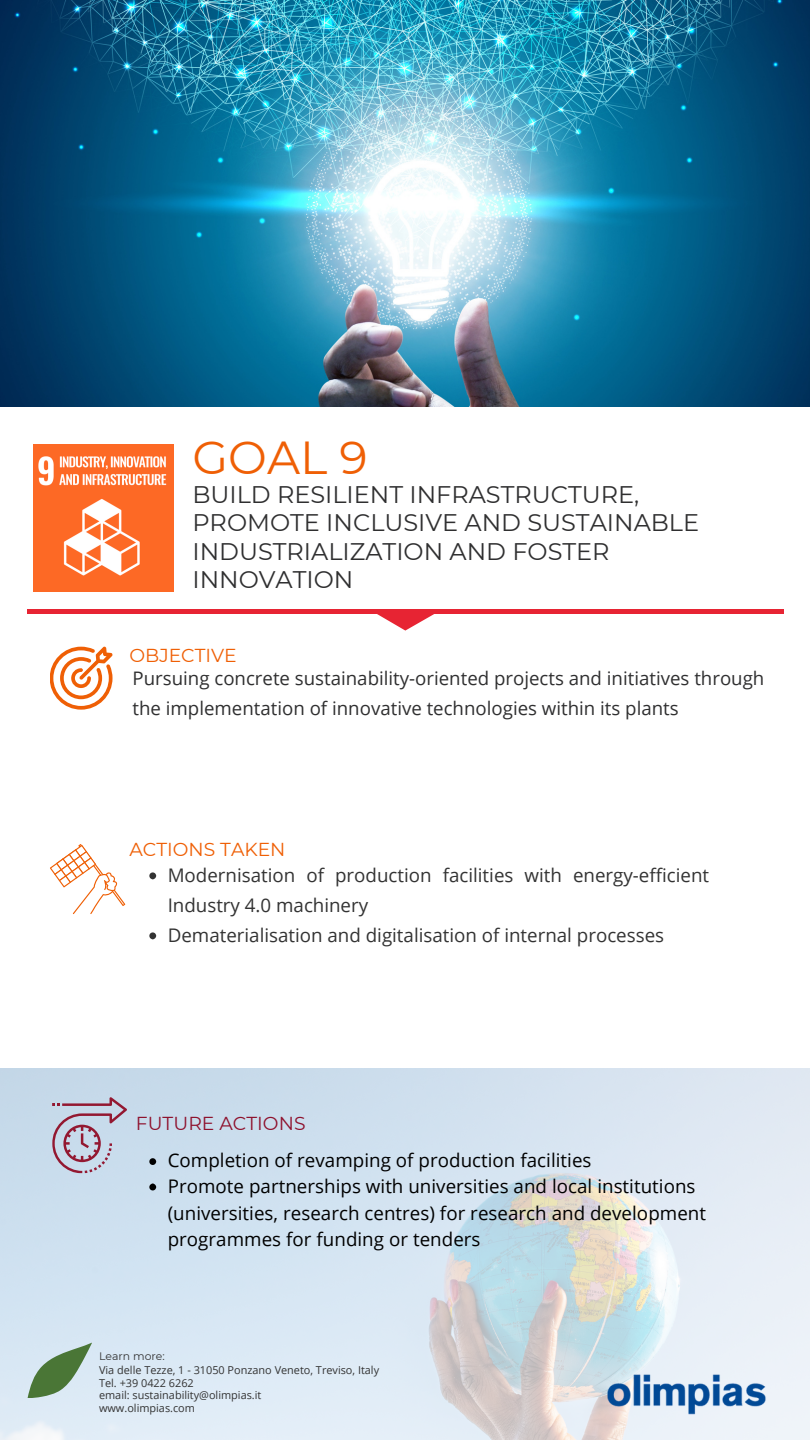
<style>
.page{position:relative;width:810px;height:1440px;background:#fff}
.page>*{position:absolute;margin:0;border:0;box-sizing:border-box;transform-origin:0 0}
.t1{font:46.2px "Montserrat";color:#ef5f05}
.t2{font:24px/28.5px "Montserrat";color:#2f2f30}
.t3{font:18.8px/26.2px "Open Sans";color:#000}
.t4{font:18.8px/30px "Open Sans";color:#333}
.t5{font:18.8px "Montserrat";color:#8e112d}
.t6{font:18.7px/30px "Open Sans";color:#2f2f30}
.t7{font:18.7px "Montserrat";color:#ef5f05}
.t8{font:10.9px/12.8px "Open Sans";color:#333}
.t9{font:10.9px "Montserrat";color:#333}
</style>
<div class="page">
<hr style="left:27px;top:610px;width:757px;height:4px;background:#e72433">
<svg style="left:377px;top:614px;width:57px;height:17px"></svg>
<img style="left:0;top:0;width:810px;height:406px">
<svg style="left:50px;top:647px;width:63px;height:62px"></svg>
<svg style="left:50px;top:844px;width:75px;height:70px"></svg>
<img style="left:0;top:1068px;width:810px;height:372px">
<svg style="left:28px;top:1343px;width:64px;height:55px;background:#97b39d"></svg>
<svg style="left:149px;top:872px;width:7px;height:7px"></svg>
<svg style="left:149px;top:1158px;width:7px;height:7px"></svg>
<svg style="left:149px;top:1184px;width:7px;height:6px"></svg>
<svg style="left:149px;top:932px;width:7px;height:7px"></svg>
<svg style="left:52px;top:1097px;width:75px;height:76px;background:#beb8ca"></svg>
<img style="left:600px;top:1371px;width:177px;height:46px">
<img style="left:33px;top:445px;width:140px;height:146px">
<p class="t1" style="left:193px;top:430px;width:177px">GOAL 9</p>
<p class="t2" style="left:192px;top:480px;width:508px">BUILD RESILIENT INFRASTRUCTURE,<br>PROMOTE INCLUSIVE AND SUSTAINABLE<br>INDUSTRIALIZATION AND FOSTER<br>INNOVATION</p>
<p class="t7" style="left:130px;top:644px;width:109px">OBJECTIVE</p>
<p class="t6" style="left:133px;top:663px;width:633px">Pursuing concrete sustainability-oriented projects and initiatives through the implementation of innovative technologies within its plants</p>
<p class="t7" style="left:130px;top:838px;width:157px">ACTIONS TAKEN</p>
<p class="t4" style="left:168px;top:859px;width:543px">Modernisation of production facilities with energy-efficient<br>Industry 4.0 machinery</p>
<p class="t4" style="left:168px;top:919px;width:498px">Dematerialisation and digitalisation of internal processes</p>
<p class="t5" style="left:136px;top:1111px;width:171px">FUTURE ACTIONS</p>
<p class="t3" style="left:168px;top:1147px;width:425px">Completion of revamping of production facilities</p>
<p class="t3" style="left:168px;top:1173px;width:540px">Promote partnerships with universities and local institutions (universities, research centres) for research and development programmes for funding or tenders</p>
<p class="t9" style="left:99px;top:1349px;width:67px">Learn more:</p>
<p class="t8" style="left:99px;top:1363px;width:282px">Via delle Tezze, 1 - 31050 Ponzano Veneto, Treviso, Italy<br>Tel. +39 0422 6262</p>
<p class="t8" style="left:99px;top:1389px;width:164px">email: sustainability@olimpias.it</p>
<p class="t8" style="left:99px;top:1402px;width:97px">www.olimpias.com</p>
</div>
